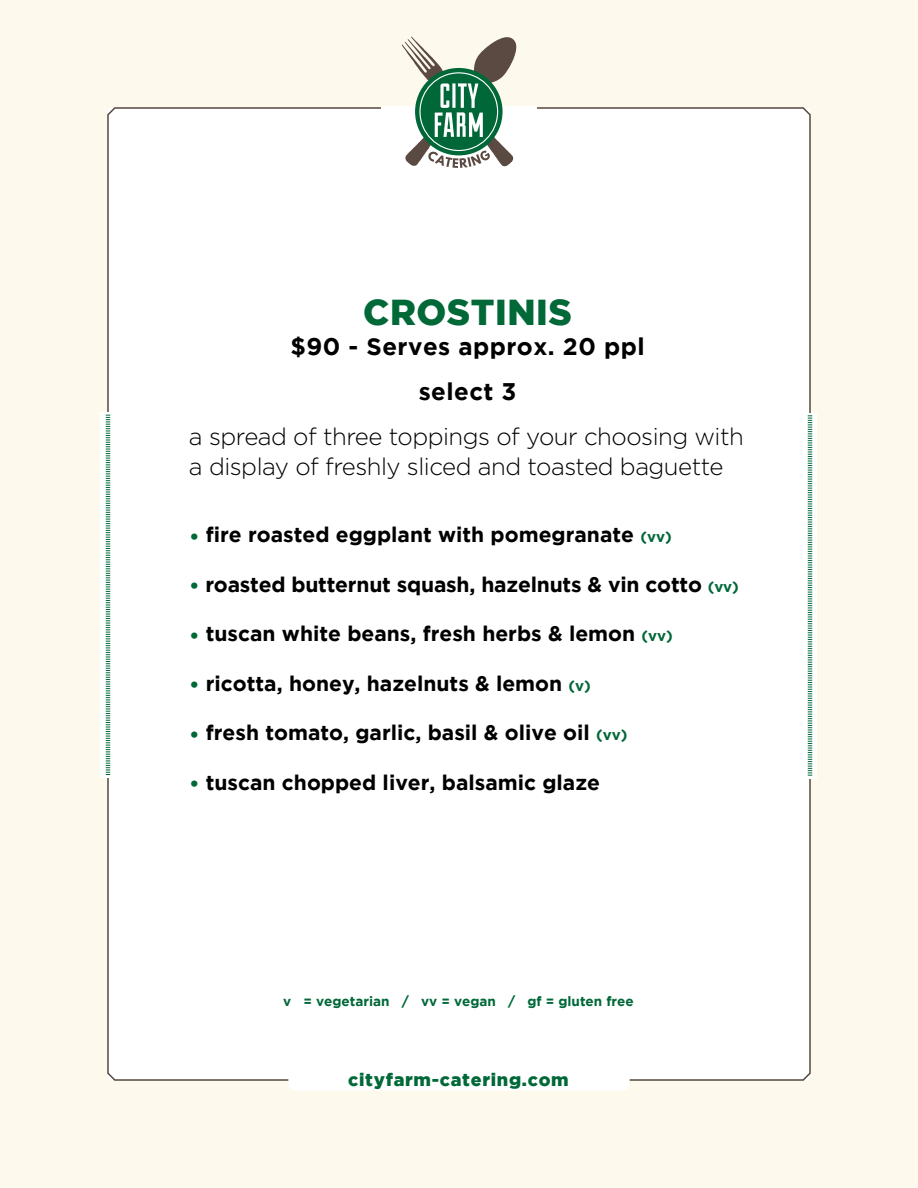
<style>
.page{position:relative;width:918px;height:1188px;background:#fdf9ec}
.page>*{position:absolute;margin:0;border:0;box-sizing:border-box;transform-origin:0 0}
.t1{font:900 36px "Gotham";letter-spacing:.015em;color:#016838}
.t2{font:300 24px/30px "Gotham";letter-spacing:-.02em;color:#000}
.t3{font:700 24px/45px "Gotham";letter-spacing:.02em;color:#000;text-align:center}
.t4{font:700 21px "Gotham";color:#000}
.t5{font:900 18px "Gotham";letter-spacing:.04em;color:#016838}
.t6{font:700 13.5px "Gotham";color:#016838}
.s1{color:#016838}
.s2{font-size:15px;color:#016838}
</style>
<div class="page">
<div style="left:107px;top:107px;width:705px;height:974px;background:#fff"></div>
<div style="left:288px;top:1068px;width:342px;height:23px;background:#fff;border-radius:7px"></div>
<div style="left:381px;top:106px;width:156px;height:17px;background:#fff"></div>
<svg style="left:402px;top:37px;width:114px;height:131px"></svg>
<svg style="left:101px;top:412px;width:14px;height:366px;fill:#fff"></svg>
<svg style="left:106px;top:415px;width:4px;height:360px"></svg>
<svg style="left:803px;top:413px;width:14px;height:365px;fill:#fff"></svg>
<svg style="left:808px;top:415px;width:4px;height:361px"></svg>
<h1 class="t1" style="left:363px;top:292px;width:210px">CROSTINIS</h1>
<p class="t3" style="left:291px;top:324px;width:356px">$90 - Serves approx. 20 ppl select 3</p>
<p class="t2" style="left:189px;top:422px;width:556px">a spread of three toppings of your choosing with a display of freshly sliced and toasted baguette</p>
<p class="t4" style="left:189px;top:522px;width:484px"><span class="s1">•</span> fire roasted eggplant with pomegranate <span class="s2">(vv)</span></p>
<p class="t4" style="left:189px;top:572px;width:551px"><span class="s1">•</span> roasted butternut squash, hazelnuts &amp; vin cotto <span class="s2">(vv)</span></p>
<p class="t4" style="left:189px;top:621px;width:485px"><span class="s1">•</span> tuscan white beans, fresh herbs &amp; lemon <span class="s2">(vv)</span></p>
<p class="t4" style="left:189px;top:671px;width:403px"><span class="s1">•</span> ricotta, honey, hazelnuts &amp; lemon <span class="s2">(v)</span></p>
<p class="t4" style="left:189px;top:720px;width:440px"><span class="s1">•</span> fresh tomato, garlic, basil &amp; olive oil <span class="s2">(vv)</span></p>
<p class="t4" style="left:189px;top:770px;width:413px"><span class="s1">•</span> tuscan chopped liver, balsamic glaze</p>
<p class="t6" style="left:283px;top:993px;width:352px">v = vegetarian / vv = vegan / gf = gluten free</p>
<p class="t5" style="left:348px;top:1069px;width:222px">cityfarm-catering.com</p>
</div>
